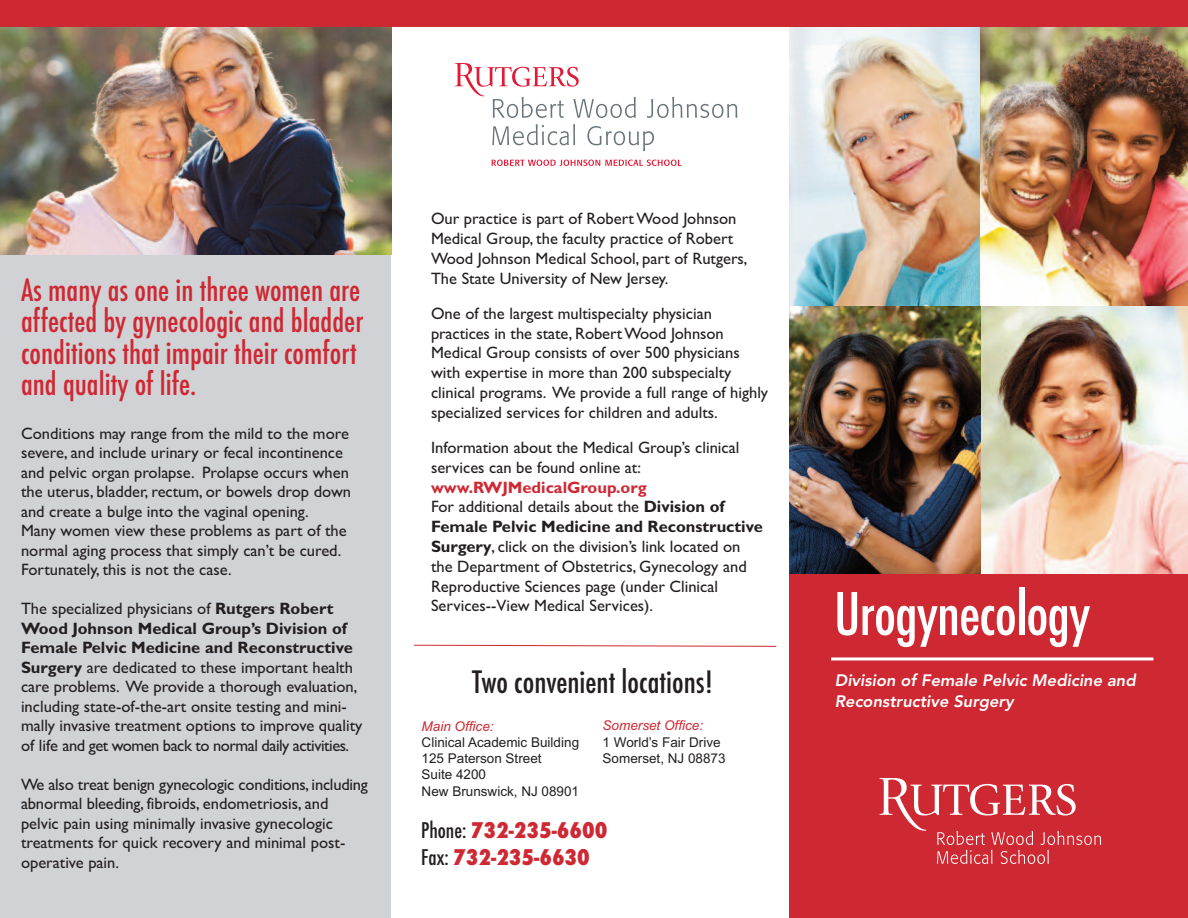
<style>
.page{position:relative;width:1188px;height:918px;background:#fff}
.page>*{position:absolute;margin:0;border:0;box-sizing:border-box;transform-origin:0 0}
.t1{font:500 condensed 57px "Futura";letter-spacing:-.015em;color:#fff}
.t2{font:500 condensed 30px/31.5px "Futura";color:#ce2833}
.t3{font:500 condensed 30px "Futura";color:#231f20}
.t4{font:800 condensed 21px/27px "Futura";color:#ce2833}
.t5{font:16.5px/19.5px "Gill Sans";color:#231f20}
.t6{font:italic 800 16.5px/21px "Avenir";color:#fff}
.t7{font:13.5px/16.2px "Arial";color:#231f20}
.t8{font:italic 13.5px "Arial";color:#ce2833}
.s1{font-weight:700}
.s2{font-weight:700;color:#ce2833}
.s3{font-weight:500;color:#231f20}
</style>
<div class="page">
<svg style="left:492px;top:160px;width:190px;height:6px"></svg>
<svg style="left:647px;top:97px;width:90px;height:21px"></svg>
<svg style="left:492px;top:124px;width:83px;height:21px"></svg>
<svg style="left:587px;top:126px;width:67px;height:25px"></svg>
<svg style="left:455px;top:63px;width:181px;height:55px"></svg>
<div style="left:0;top:20px;width:392px;height:898px;background:#d1d2d5"></div>
<svg style="left:414px;top:645px;width:362px;height:2px"></svg>
<img style="left:981px;top:306px;width:207px;height:268px">
<img style="left:790px;top:306px;width:191px;height:268px">
<img style="left:790px;top:27px;width:398px;height:279px">
<img style="left:981px;top:27px;width:207px;height:278px">
<div style="left:790px;top:574px;width:398px;height:344px;background:#ce2833"></div>
<svg style="left:880px;top:778px;width:221px;height:86px"></svg>
<hr style="left:831px;top:657px;width:323px;height:3px;background:#fff">
<img style="left:0;top:27px;width:392px;height:227px">
<div style="left:0;top:0;width:1188px;height:27px;background:#ce2833"></div>
<h2 class="t2" style="left:21px;top:275px;width:344px">As many as one in three women are affected by gynecologic and bladder conditions that impair their comfort and quality of life.</h2>
<p class="t5" style="left:21px;top:423px;width:332px">Conditions may range from the mild to the more severe, and include urinary or fecal incontinence and pelvic organ prolapse. Prolapse occurs when the uterus, bladder, rectum, or bowels drop down and create a bulge into the vaginal opening.<br>Many women view these problems as part of the normal aging process that simply can’t be cured.<br>Fortunately, this is not the case.</p>
<p class="t5" style="left:21px;top:599px;width:343px">The specialized physicians of <span class="s1">Rutgers Robert Wood Johnson Medical Group’s Division of Female Pelvic Medicine and Reconstructive Surgery</span> are dedicated to these important health care problems. We provide a thorough evaluation, including state-of-the-art onsite testing and mini&shy;mally invasive treatment options to improve quality of life and get women back to normal daily activities.</p>
<p class="t5" style="left:21px;top:774px;width:348px">We also treat benign gynecologic conditions, including abnormal bleeding, fibroids, endometriosis, and pelvic pain using minimally invasive gynecologic treatments for quick recovery and minimal post&shy;operative pain.</p>
<p class="t5" style="left:431px;top:209px;width:318px;line-height:20px">Our practice is part of RobertWood Johnson Medical Group, the faculty practice of Robert Wood Johnson Medical School, part of Rutgers, The State University of New Jersey.</p>
<p class="t5" style="left:431px;top:303px;width:339px;line-height:20px">One of the largest multispecialty physician practices in the state, RobertWood Johnson Medical Group consists of over 500 physicians with expertise in more than 200 subspecialty clinical programs. We provide a full range of highly specialized services for children and adults.</p>
<p class="t5" style="left:431px;top:437px;width:310px">Information about the Medical Group’s clinical services can be found online at:</p>
<p class="t5" style="left:431px;top:477px;width:333px"><span class="s2">www.RWJMedicalGroup.org<br></span>For additional details about the <span class="s1">Division of Female Pelvic Medicine and Reconstructive Surgery</span>, click on the division’s link located on the Department of Obstetrics, Gynecology and Reproductive Sciences page (under Clinical Services--View Medical Services).</p>
<h2 class="t3" style="left:472px;top:665px;width:242px">Two convenient locations!</h2>
<p class="t8" style="left:422px;top:718px;width:74px">Main Office:</p>
<p class="t7" style="left:422px;top:734px;width:159px">Clinical Academic Building<br>125 Paterson Street<br>Suite 4200<br>New Brunswick, NJ 08901</p>
<p class="t8" style="left:603px;top:718px;width:102px">Somerset Office:</p>
<p class="t7" style="left:603px;top:734px;width:125px">1 World’s Fair Drive<br>Somerset, NJ 08873</p>
<p class="t4" style="left:421px;top:817px;width:188px"><span class="s3">Phone:</span> 732-235-6600<br><span class="s3">Fax:</span> 732-235-6630</p>
<h1 class="t1" style="left:834px;top:582px;width:258px">Urogynecology</h1>
<p class="t6" style="left:835px;top:670px;width:303px">Division of Female Pelvic Medicine and<br>Reconstructive Surgery</p>
</div>
